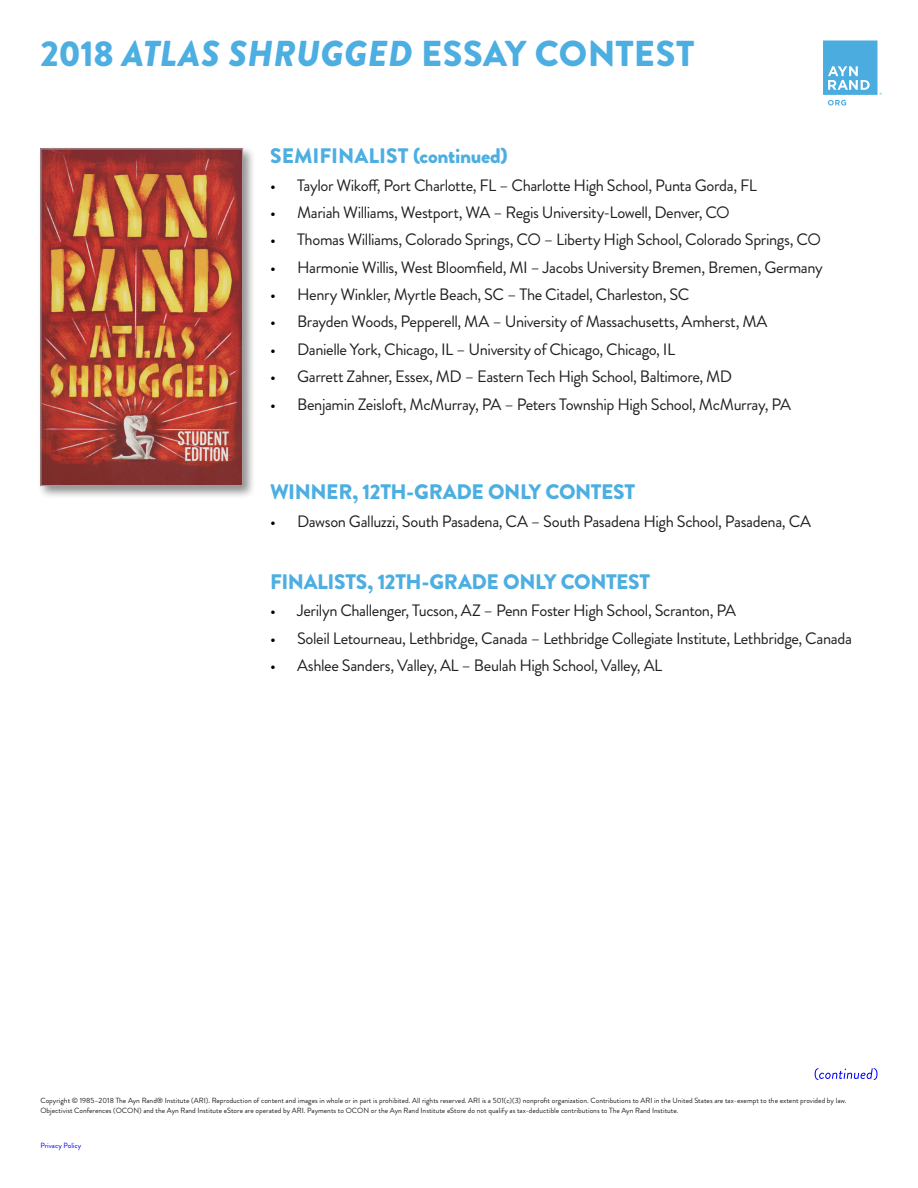
<style>
.page{position:relative;width:918px;height:1188px;background:#fff}
.page>*{position:absolute;margin:0;border:0;box-sizing:border-box;transform-origin:0 0}
.t1{font:900 36px "Brandon Grotesque";color:#4caee1}
._02_HEADING{font:900 21px "Brandon Grotesque";letter-spacing:-.015em;color:#4caee1}
.List_Paragraph{font:16.5px "Brandon Grotesque";letter-spacing:-.025em;color:#231f20}
.t2{font:7.5px/10.5px "Brandon Grotesque";color:#231f20}
.t3{font:7.5px "Brandon Grotesque";color:#00f}
.s1{font-style:italic}
.s2{color:#000}
</style>
<div class="page">
<div style="left:37px;top:145px;width:219px;height:354px;background:#231f20;opacity:.5"></div>
<img style="left:42px;top:150px;width:199px;height:334px">
<div style="left:40px;top:148px;width:203px;height:338px;border:1px solid #a8a9ad"></div>
<svg style="left:823px;top:41px;width:59px;height:65px"></svg>
<svg style="left:815px;top:1068px;width:63px;height:12px"></svg>
<p class="t1" style="left:40px;top:28px;width:655px">2018 <span class="s1">ATLAS SHRUGGED</span> ESSAY CONTEST</p>
<p class="_02_HEADING" style="left:270px;top:141px;width:239px">SEMIFINALIST (continued)</p>
<p class="List_Paragraph" style="left:270px;top:174px;width:488px"><span class="s2">•</span> Taylor Wikoff, Port Charlotte, FL – Charlotte High School, Punta Gorda, FL</p>
<p class="List_Paragraph" style="left:270px;top:201px;width:461px"><span class="s2">•</span> Mariah Williams, Westport, WA – Regis University-Lowell, Denver, CO</p>
<p class="List_Paragraph" style="left:270px;top:228px;width:552px"><span class="s2">•</span> Thomas Williams, Colorado Springs, CO – Liberty High School, Colorado Springs, CO</p>
<p class="List_Paragraph" style="left:270px;top:256px;width:554px"><span class="s2">•</span> Harmonie Willis, West Bloomfield, MI – Jacobs University Bremen, Bremen, Germany</p>
<p class="List_Paragraph" style="left:270px;top:283px;width:421px"><span class="s2">•</span> Henry Winkler, Myrtle Beach, SC – The Citadel, Charleston, SC</p>
<p class="List_Paragraph" style="left:270px;top:310px;width:499px"><span class="s2">•</span> Brayden Woods, Pepperell, MA – University of Massachusetts, Amherst, MA</p>
<p class="List_Paragraph" style="left:270px;top:338px;width:407px"><span class="s2">•</span> Danielle York, Chicago, IL – University of Chicago, Chicago, IL</p>
<p class="List_Paragraph" style="left:270px;top:365px;width:464px"><span class="s2">•</span> Garrett Zahner, Essex, MD – Eastern Tech High School, Baltimore, MD</p>
<p class="List_Paragraph" style="left:270px;top:393px;width:523px"><span class="s2">•</span> Benjamin Zeisloft, McMurray, PA – Peters Township High School, McMurray, PA</p>
<p class="_02_HEADING" style="left:270px;top:477px;width:367px">WINNER, 12TH-GRADE ONLY CONTEST</p>
<p class="List_Paragraph" style="left:270px;top:510px;width:543px"><span class="s2">•</span> Dawson Galluzzi, South Pasadena, CA – South Pasadena High School, Pasadena, CA</p>
<p class="_02_HEADING" style="left:270px;top:567px;width:382px">FINALISTS, 12TH-GRADE ONLY CONTEST</p>
<p class="List_Paragraph" style="left:270px;top:599px;width:468px"><span class="s2">•</span> Jerilyn Challenger, Tucson, AZ – Penn Foster High School, Scranton, PA</p>
<p class="List_Paragraph" style="left:270px;top:627px;width:583px"><span class="s2">•</span> Soleil Letourneau, Lethbridge, Canada – Lethbridge Collegiate Institute, Lethbridge, Canada</p>
<p class="List_Paragraph" style="left:270px;top:654px;width:394px"><span class="s2">•</span> Ashlee Sanders, Valley, AL – Beulah High School, Valley, AL</p>
<p class="t2" style="left:40px;top:1095px;width:808px">Copyright © 1985–2018 The Ayn Rand® Institute (ARI). Reproduction of content and images in whole or in part is prohibited. All rights reserved. ARI is a 501(c)(3) nonprofit organization. Contributions to ARI in the United States are tax-exempt to the extent provided by law.<br>Objectivist Conferences (OCON) and the Ayn Rand Institute eStore are operated by ARI. Payments to OCON or the Ayn Rand Institute eStore do not qualify as tax-deductible contributions to The Ayn Rand Institute.</p>
<p class="t3" style="left:40px;top:1140px;width:42px">Privacy Policy</p>
</div>
